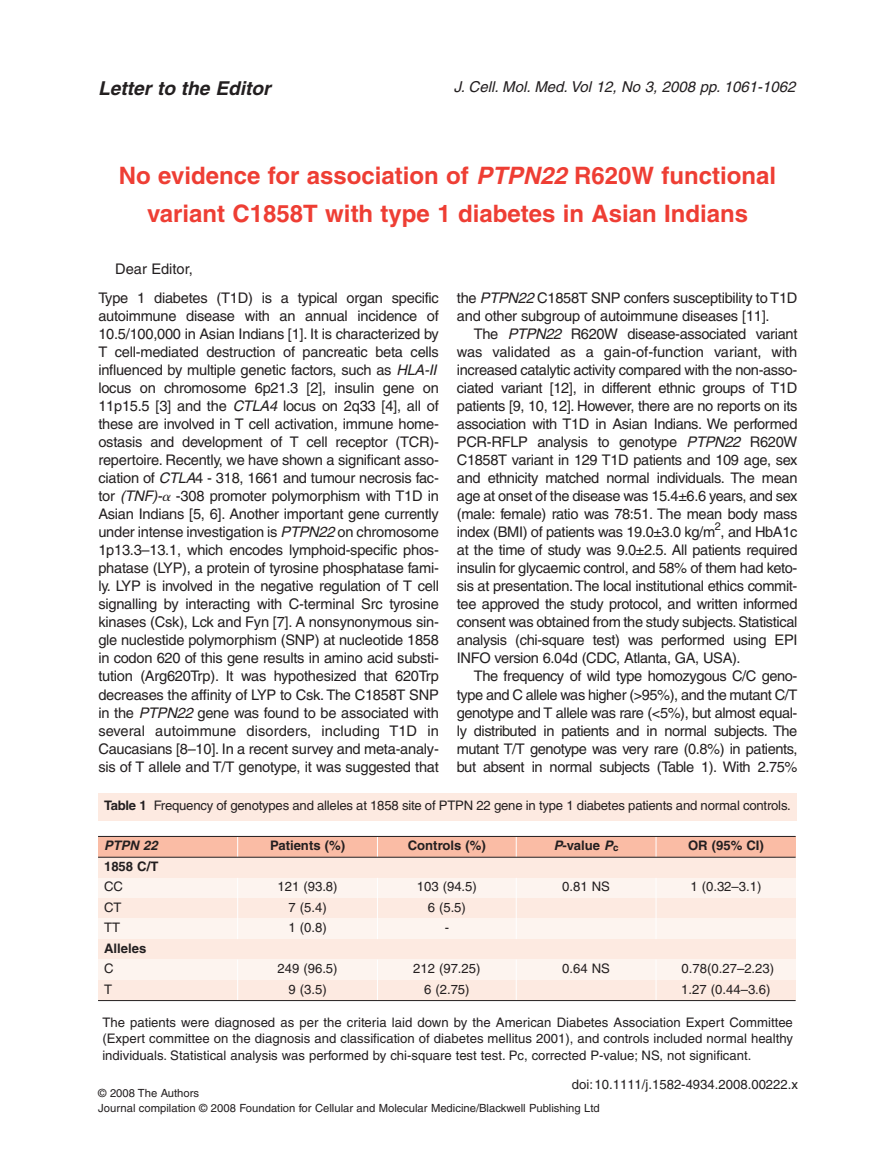
<style>
.page{position:relative;width:893px;height:1174px;background:#fff}
.page>*{position:absolute;margin:0;border:0;box-sizing:border-box;transform-origin:0 0}
.t1{font:700 24px/37.5px "Helvetica";color:#ee3e34;text-align:center}
.t2{font:italic 700 19.2px "Helvetica";color:#231f20}
.t3{font:italic 15px "Helvetica";color:#231f20}
.t4{font:14.7px/18px "Helvetica";letter-spacing:-.025em;color:#231f20;text-align:justify}
.t5{font:14.7px "Helvetica";color:#231f20}
.t6{font:13.2px/16.5px "Helvetica";color:#231f20;text-align:justify}
.t7{font:700 13.2px "Helvetica";color:#231f20}
.t8{font:italic 700 13.2px "Helvetica";color:#231f20}
.t9{font:11.25px/15px "Helvetica";color:#231f20}
.t10{font:10.95px "Helvetica";color:#231f20}
.s1{font-style:italic}
.s2{font-family:"Mathematical Pi One";font-style:italic}
.s3{font-weight:700}
</style>
<div class="page">
<div style="left:98px;top:792px;width:699px;height:28px;background:#fdeae1"></div>
<div style="left:98px;top:836px;width:140px;height:21px;background:#fabca5"></div>
<div style="left:238px;top:836px;width:139px;height:21px;background:#fabca5"></div>
<div style="left:377px;top:836px;width:139px;height:21px;background:#fabca5"></div>
<div style="left:516px;top:836px;width:140px;height:21px;background:#fabca5"></div>
<div style="left:656px;top:836px;width:140px;height:21px;background:#fabca5"></div>
<div style="left:98px;top:857px;width:698px;height:21px;background:#fdeae1"></div>
<div style="left:98px;top:878px;width:140px;height:20px;background:#fdf4ef"></div>
<div style="left:238px;top:878px;width:139px;height:20px;background:#fdf4ef"></div>
<div style="left:377px;top:878px;width:139px;height:20px;background:#fdf4ef"></div>
<div style="left:516px;top:878px;width:140px;height:20px;background:#fdf4ef"></div>
<div style="left:656px;top:878px;width:140px;height:20px;background:#fdf4ef"></div>
<div style="left:98px;top:898px;width:140px;height:20px;background:#fdeae1"></div>
<div style="left:238px;top:898px;width:139px;height:20px;background:#fdeae1"></div>
<div style="left:377px;top:898px;width:139px;height:20px;background:#fdeae1"></div>
<div style="left:516px;top:898px;width:280px;height:20px;background:#fdeae1"></div>
<div style="left:98px;top:918px;width:140px;height:21px;background:#fdf4ef"></div>
<div style="left:238px;top:918px;width:139px;height:21px;background:#fdf4ef"></div>
<div style="left:377px;top:918px;width:139px;height:21px;background:#fdf4ef"></div>
<div style="left:516px;top:918px;width:280px;height:21px;background:#fdf4ef"></div>
<div style="left:98px;top:939px;width:698px;height:20px;background:#fdeae1"></div>
<div style="left:98px;top:959px;width:140px;height:21px;background:#fdf4ef"></div>
<div style="left:238px;top:959px;width:139px;height:21px;background:#fdf4ef"></div>
<div style="left:377px;top:959px;width:139px;height:21px;background:#fdf4ef"></div>
<div style="left:516px;top:959px;width:140px;height:21px;background:#fdf4ef"></div>
<div style="left:656px;top:959px;width:140px;height:21px;background:#fdf4ef"></div>
<div style="left:98px;top:980px;width:140px;height:20px;background:#fdeae1"></div>
<div style="left:238px;top:980px;width:139px;height:20px;background:#fdeae1"></div>
<div style="left:377px;top:980px;width:139px;height:20px;background:#fdeae1"></div>
<div style="left:516px;top:980px;width:280px;height:20px;background:#fdeae1"></div>
<svg style="left:237px;top:837px;width:1px;height:20px"></svg>
<hr style="left:237px;top:878px;width:1px;height:61px;background:#fff">
<hr style="left:237px;top:959px;width:1px;height:41px;background:#fff">
<svg style="left:377px;top:837px;width:1px;height:20px"></svg>
<hr style="left:377px;top:878px;width:1px;height:61px;background:#fff">
<hr style="left:377px;top:959px;width:1px;height:41px;background:#fff">
<svg style="left:516px;top:837px;width:1px;height:20px"></svg>
<hr style="left:516px;top:878px;width:1px;height:61px;background:#fff">
<hr style="left:516px;top:959px;width:1px;height:41px;background:#fff">
<svg style="left:656px;top:837px;width:1px;height:20px"></svg>
<hr style="left:656px;top:878px;width:1px;height:61px;background:#fff">
<hr style="left:656px;top:959px;width:1px;height:41px;background:#fff">
<hr style="left:98px;top:836px;width:698px;height:1px;background:#231f20">
<hr style="left:98px;top:857px;width:698px;height:1px;background:#231f20">
<hr style="left:98px;top:1000px;width:698px;height:1px;background:#231f20">
<h2 class="t2" style="left:98px;top:81px;width:178px">Letter to the Editor</h2>
<p class="t3" style="left:454px;top:81px;width:346px">J. Cell. Mol. Med. Vol 12, No 3, 2008 pp. 1061-1062</p>
<h1 class="t1" style="left:119px;top:159px;width:659px">No evidence for association of <span class="s1">PTPN22</span> R620W functional variant C1858T with type 1 diabetes in Asian Indians</h1>
<p class="t5" style="left:115px;top:263px;width:79px">Dear Editor,</p>
<p class="t4" style="left:98px;top:290px;width:342px">Type 1 diabetes (T1D) is a typical organ specific autoimmune disease with an annual incidence of 10.5/100,000 in Asian Indians [1]. It is characterized by T cell-mediated destruction of pancreatic beta cells influenced by multiple genetic factors, such as <span class="s1">HLA-II </span>locus on chromosome 6p21.3 [2], insulin gene on 11p15.5 [3] and the <span class="s1">CTLA4</span> locus on 2q33 [4], all of these are involved in T cell activation, immune home&shy;ostasis and development of T cell receptor (TCR)- repertoire. Recently, we have shown a significant asso&shy;ciation of <span class="s1">CTLA</span>4 - 318, 1661 and tumour necrosis fac&shy;tor <span class="s1">(TNF)-</span><span class="s2">-</span> -308 promoter polymorphism with T1D in Asian Indians [5, 6]. Another important gene currently under intense investigation is <span class="s1">PTPN22</span>on chromosome 1p13.3–13.1, which encodes lymphoid-specific phos&shy;phatase (LYP), a protein of tyrosine phosphatase fami&shy;ly. LYP is involved in the negative regulation of T cell signalling by interacting with C-terminal Src tyrosine kinases (Csk), Lck and Fyn [7]. A nonsynonymous sin&shy;gle nuclestide polymorphism (SNP) at nucleotide 1858 in codon 620 of this gene results in amino acid substi&shy;tution (Arg620Trp). It was hypothesized that 620Trp decreases the affinity of LYP to Csk. The C1858T SNP in the <span class="s1">PTPN22</span> gene was found to be associated with several autoimmune disorders, including T1D in Caucasians [8–10]. In a recent survey and meta-analy&shy;sis of T allele and T/T genotype, it was suggested that</p>
<p class="t4" style="left:457px;top:290px;width:342px">the <span class="s1">PTPN22</span>C1858T SNP confers susceptibility to T1D and other subgroup of autoimmune diseases [11].</p>
<p class="t4" style="left:457px;top:326px;width:342px;text-indent:17px">The <span class="s1">PTPN22</span> R620W disease-associated variant was validated as a gain-of-function variant, with increased catalytic activity compared with the non-asso&shy;ciated variant [12], in different ethnic groups of T1D patients [9, 10, 12]. However, there are no reports on its association with T1D in Asian Indians. We performed PCR-RFLP analysis to genotype <span class="s1">PTPN22</span> R620W C1858T variant in 129 T1D patients and 109 age, sex and ethnicity matched normal individuals. The mean age at onset of the disease was 15.4±6.6 years, and sex (male: female) ratio was 78:51. The mean body mass index (BMI) of patients was 19.0±3.0 kg/m , and HbA1c</p>
<p class="t10" style="left:715px;top:522px;width:8px">2</p>
<p class="t4" style="left:457px;top:542px;width:342px">at the time of study was 9.0±2.5. All patients required insulin for glycaemic control, and 58% of them had keto&shy;sis at presentation. The local institutional ethics commit&shy;tee approved the study protocol, and written informed consent was obtained from the study subjects.Statistical analysis (chi-square test) was performed using EPI INFO version 6.04d (CDC, Atlanta, GA, USA).</p>
<p class="t4" style="left:457px;top:668px;width:342px;text-indent:17px">The frequency of wild type homozygous C/C geno&shy;type and C allele was higher (&gt;95%), and the mutant C/T genotype and T allele was rare (&lt;5%), but almost equal&shy;ly distributed in patients and in normal subjects. The mutant T/T genotype was very rare (0.8%) in patients, but absent in normal subjects (Table 1). With 2.75%</p>
<p class="t6" style="left:104px;top:798px;width:688px"><span class="s3">Table 1</span> Frequency of genotypes and alleles at 1858 site of PTPN 22 gene in type 1 diabetes patients and normal controls.</p>
<p class="t8" style="left:104px;top:840px;width:58px">PTPN 22</p>
<p class="t7" style="left:270px;top:840px;width:77px">Patients (%)</p>
<p class="t7" style="left:408px;top:840px;width:80px">Controls (%)</p>
<p class="t7" style="left:554px;top:840px;width:66px"><span class="s1">P</span>-value <span class="s1">P</span><sub>c</sub></p>
<p class="t7" style="left:688px;top:840px;width:77px">OR (95% CI)</p>
<p class="t7" style="left:104px;top:861px;width:56px">1858 C/T</p>
<p class="t6" style="left:104px;top:879px;width:20px">CC</p>
<p class="t6" style="left:277px;top:879px;width:62px">121 (93.8)</p>
<p class="t6" style="left:417px;top:879px;width:62px">103 (94.5)</p>
<p class="t6" style="left:562px;top:879px;width:49px">0.81 NS</p>
<p class="t6" style="left:690px;top:879px;width:73px">1 (0.32–3.1)</p>
<p class="t6" style="left:104px;top:900px;width:19px">CT</p>
<p class="t6" style="left:288px;top:900px;width:40px">7 (5.4)</p>
<p class="t6" style="left:428px;top:900px;width:40px">6 (5.5)</p>
<p class="t6" style="left:104px;top:920px;width:18px">TT</p>
<p class="t6" style="left:288px;top:920px;width:40px">1 (0.8)</p>
<p class="t6" style="left:445px;top:920px;width:6px">-</p>
<p class="t7" style="left:104px;top:943px;width:44px">Alleles</p>
<p class="t6" style="left:104px;top:961px;width:11px">C</p>
<p class="t6" style="left:277px;top:961px;width:62px">249 (96.5)</p>
<p class="t6" style="left:413px;top:961px;width:69px">212 (97.25)</p>
<p class="t6" style="left:562px;top:961px;width:49px">0.64 NS</p>
<p class="t6" style="left:682px;top:961px;width:94px">0.78(0.27–2.23)</p>
<p class="t6" style="left:104px;top:981px;width:10px">T</p>
<p class="t6" style="left:288px;top:981px;width:40px">9 (3.5)</p>
<p class="t6" style="left:424px;top:981px;width:47px">6 (2.75)</p>
<p class="t6" style="left:681px;top:981px;width:91px">1.27 (0.44–3.6)</p>
<p class="t6" style="left:102px;top:1015px;width:692px">The patients were diagnosed as per the criteria laid down by the American Diabetes Association Expert Committee (Expert committee on the diagnosis and classification of diabetes mellitus 2001), and controls included normal healthy individuals. Statistical analysis was performed by chi-square test test. Pc, corrected P-value; NS, not significant.</p>
<p class="t6" style="left:572px;top:1077px;width:228px">doi:10.1111/j.1582-4934.2008.00222.x</p>
<p class="t9" style="left:98px;top:1086px;width:503px">© 2008 The Authors<br>Journal compilation © 2008 Foundation for Cellular and Molecular Medicine/Blackwell Publishing Ltd</p>
</div>
